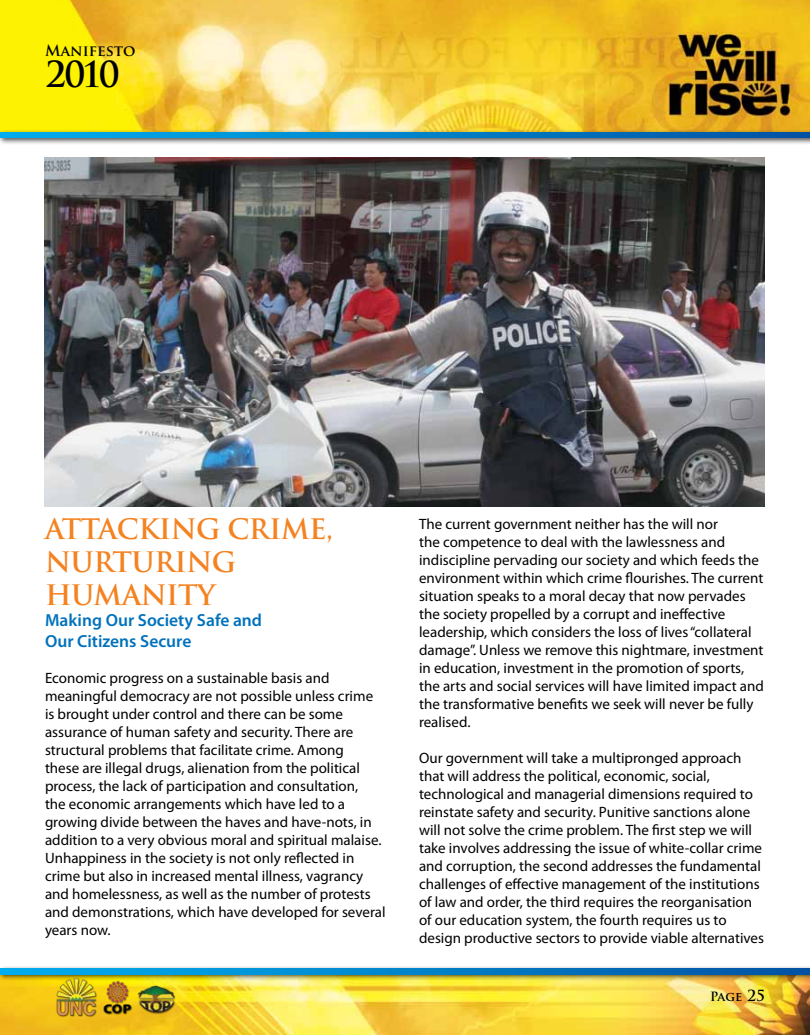
<style>
.page{position:relative;width:810px;height:1035px;background:#fff}
.page>*{position:absolute;margin:0;border:0;box-sizing:border-box;transform-origin:0 0}
.t1{font:700 35px "Trajan Pro";color:#000}
.t2{font:700 27.5px/33px "Trajan Pro";letter-spacing:-.02em;color:#f58220}
.t3{font:600 17.5px/21px "Myriad Pro";color:#0072bc}
.t4{font:15px/18px "Myriad Pro";color:#000}
.t5{font:700 15px "Trajan Pro";color:#000}
.t6{font:700 12.5px "Trajan Pro";color:#000}
.s1{font-size:15px}
</style>
<div class="page">
<img style="left:1px;top:982px;width:809px;height:53px">
<div style="left:0;top:966px;width:810px;height:16px;background:#000;opacity:.75"></div>
<svg style="left:1px;top:969px;width:809px;height:5px;background:#0081ca"></svg>
<img style="left:45px;top:978px;width:220px;height:47px">
<img style="left:1px;top:0;width:809px;height:129px">
<div style="left:0;top:129px;width:810px;height:16px;background:#000;opacity:.75"></div>
<svg style="left:1px;top:132px;width:809px;height:6px;background:#0081ca"></svg>
<img style="left:45px;top:157px;width:720px;height:350px">
<p class="t5" style="left:45px;top:41px;width:92px">Manifesto</p>
<h1 class="t1" style="left:45px;top:53px;width:76px">2010</h1>
<h2 class="t2" style="left:45px;top:512px;width:289px">ATTACKING CRIME,<br>NURTURING<br>HUMANITY</h2>
<p class="t3" style="left:45px;top:609px;width:219px">Making Our Society Safe and<br>Our Citizens Secure</p>
<p class="t4" style="left:45px;top:668px;width:342px">Economic progress on a sustainable basis and meaningful democracy are not possible unless crime is brought under control and there can be some assurance of human safety and security. There are structural problems that facilitate crime. Among<br>these are illegal drugs, alienation from the political process, the lack of participation and consultation,<br>the economic arrangements which have led to a growing divide between the haves and have-nots, in addition to a very obvious moral and spiritual malaise.<br>Unhappiness in the society is not only reflected in crime but also in increased mental illness, vagrancy and homelessness, as well as the number of protests and demonstrations, which have developed for several years now.</p>
<p class="t4" style="left:419px;top:515px;width:346px">The current government neither has the will nor<br>the competence to deal with the lawlessness and indiscipline pervading our society and which feeds the environment within which crime flourishes. The current situation speaks to a moral decay that now pervades the society propelled by a corrupt and ineffective leadership, which considers the loss of lives “collateral damage”. Unless we remove this nightmare, investment in education, investment in the promotion of sports, the arts and social services will have limited impact and the transformative benefits we seek will never be fully realised.</p>
<p class="t4" style="left:419px;top:749px;width:347px">Our government will take a multipronged approach that will address the political, economic, social, technological and managerial dimensions required to reinstate safety and security. Punitive sanctions alone will not solve the crime problem. The first step we will take involves addressing the issue of white-collar crime and corruption, the second addresses the fundamental challenges of effective management of the institutions of law and order, the third requires the reorganisation of our education system, the fourth requires us to design productive sectors to provide viable alternatives</p>
<p class="t6" style="left:710px;top:989px;width:56px">Page <span class="s1">25</span></p>
</div>
